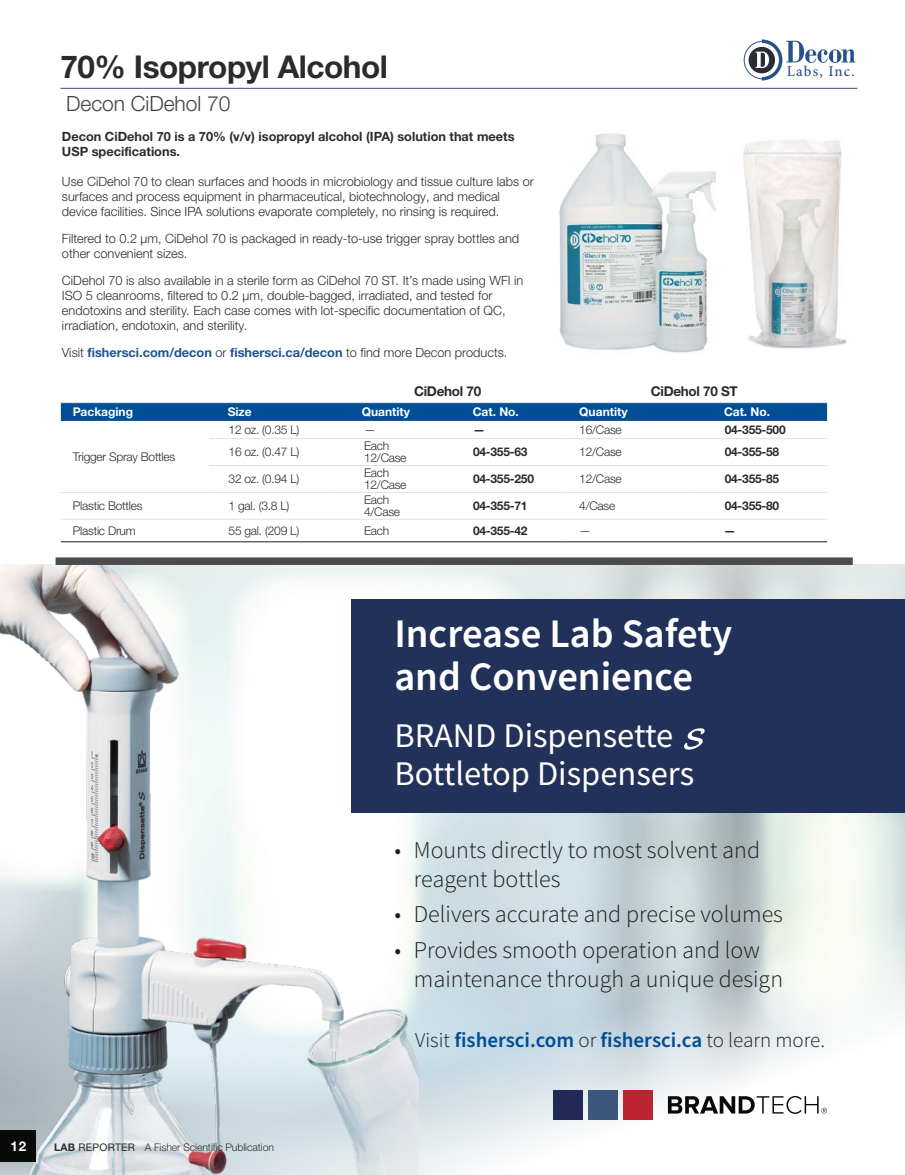
<style>
.page{position:relative;width:905px;height:1175px;background:#fff}
.page>*{position:absolute;margin:0;border:0;box-sizing:border-box;transform-origin:0 0}
.t1{font:600 40.5px "Source Sans Pro";color:#fff}
.t2{font:34.5px "Source Sans Pro";color:#fff}
.Coupon_Header_P{font:700 31.5px "Helvetica Neue LTW1 G";letter-spacing:-.015em;color:#2b2b2a}
.t3{font:300 24px/28.8px "Source Sans Pro";color:#1c1c1a}
.bullets{font:600 21px "Source Sans Pro";color:#004e93}
.Coupon_SubHead_P{font:300 21px "Helvetica Neue LTW1 G";letter-spacing:-.005em;color:#414141}
.t4{font:500 15px "Minion Pro";letter-spacing:.07em;color:#28518c}
.Tcatno-bold{font:700 13.5px "Helvetica Neue LTW1 G";letter-spacing:-.02em;color:#2b2b2a}
.t5{font:700 13.5px "Helvetica Neue LTW1 G";color:#fff}
.Copy_Intro_P{font:300 12.75px/15px "Helvetica Neue LTW1 G";color:#2b2b2a}
.Copy_Intro_P-2{font:700 12.75px/15px "Helvetica Neue LTW1 G";color:#2b2b2a}
.Copy_Intro_P-3{font:700 12.75px "Helvetica Neue LTW1 G";color:#1a5397}
.Tdata{font:300 12px/12px "Helvetica Neue LTW1 G";letter-spacing:-.02em;color:#2b2b2a}
.Tcatno-bold-2{font:700 12px "Helvetica Neue LTW1 G";letter-spacing:-.02em;color:#2b2b2a}
.Theader{font:700 12px "Helvetica Neue LTW1 G";color:#fff}
.t6{font:300 10.5px "Helvetica Neue LTW1 G";letter-spacing:-.005em;color:#2b2b2a}
.s1{font-weight:300;color:#2b2b2a}
.s2{font-weight:700}
.s3{font-weight:400}
.s4{font-weight:300;color:#1c1c1a}
</style>
<div class="page">
<img style="left:418px;top:565px;width:486px;height:609px">
<img style="left:0;top:565px;width:418px;height:609px">
<div style="left:351px;top:599px;width:553px;height:213px;background:#223159"></div>
<svg style="left:668px;top:1095px;width:159px;height:18px"></svg>
<div style="left:623px;top:1090px;width:30px;height:29px;background:#bc2432"></div>
<div style="left:588px;top:1090px;width:29px;height:29px;background:#3b577b"></div>
<div style="left:553px;top:1090px;width:29px;height:29px;background:#212a57"></div>
<svg style="left:684px;top:728px;width:20px;height:21px"></svg>
<div style="left:56px;top:557px;width:796px;height:8px;background:#4a4b4b"></div>
<svg style="left:61px;top:403px;width:766px;height:18px;background:#024f94"></svg>
<hr style="left:334px;top:438px;width:115px;height:1px;background:#e1e1e2">
<hr style="left:449px;top:438px;width:118px;height:1px;background:#e1e1e2">
<hr style="left:567px;top:438px;width:123px;height:1px;background:#e1e1e2">
<hr style="left:690px;top:438px;width:137px;height:1px;background:#e1e1e2">
<hr style="left:334px;top:465px;width:115px;height:1px;background:#e1e1e2">
<hr style="left:449px;top:465px;width:118px;height:1px;background:#e1e1e2">
<hr style="left:567px;top:465px;width:123px;height:1px;background:#e1e1e2">
<hr style="left:690px;top:465px;width:137px;height:1px;background:#e1e1e2">
<hr style="left:334px;top:492px;width:115px;height:1px;background:#e1e1e2">
<hr style="left:449px;top:492px;width:118px;height:1px;background:#e1e1e2">
<hr style="left:567px;top:492px;width:123px;height:1px;background:#e1e1e2">
<hr style="left:690px;top:492px;width:137px;height:1px;background:#e1e1e2">
<hr style="left:61px;top:402px;width:148px;height:1px;background:#e1e1e2">
<hr style="left:209px;top:402px;width:125px;height:1px;background:#e1e1e2">
<hr style="left:209px;top:438px;width:125px;height:1px;background:#e1e1e2">
<hr style="left:209px;top:465px;width:125px;height:1px;background:#e1e1e2">
<hr style="left:209px;top:492px;width:125px;height:1px;background:#e1e1e2">
<hr style="left:61px;top:541px;width:148px;height:1px;background:#1c1c1a">
<hr style="left:209px;top:541px;width:125px;height:1px;background:#1c1c1a">
<hr style="left:334px;top:541px;width:115px;height:1px;background:#1c1c1a">
<hr style="left:449px;top:541px;width:118px;height:1px;background:#1c1c1a">
<hr style="left:567px;top:541px;width:123px;height:1px;background:#1c1c1a">
<hr style="left:690px;top:541px;width:137px;height:1px;background:#1c1c1a">
<hr style="left:61px;top:519px;width:148px;height:1px;background:#e1e1e2">
<hr style="left:209px;top:519px;width:125px;height:1px;background:#e1e1e2">
<hr style="left:334px;top:519px;width:115px;height:1px;background:#e1e1e2">
<hr style="left:449px;top:519px;width:118px;height:1px;background:#e1e1e2">
<hr style="left:567px;top:519px;width:123px;height:1px;background:#e1e1e2">
<hr style="left:690px;top:519px;width:137px;height:1px;background:#e1e1e2">
<hr style="left:334px;top:402px;width:115px;height:1px;background:#e1e1e2">
<hr style="left:449px;top:402px;width:118px;height:1px;background:#e1e1e2">
<hr style="left:567px;top:402px;width:123px;height:1px;background:#e1e1e2">
<hr style="left:690px;top:402px;width:137px;height:1px;background:#e1e1e2">
<hr style="left:61px;top:492px;width:148px;height:1px;background:#e1e1e2">
<hr style="left:60px;top:88px;width:797px;height:1px;background:#4d4373">
<svg style="left:744px;top:39px;width:111px;height:42px"></svg>
<img style="left:559px;top:133px;width:157px;height:220px">
<img style="left:743px;top:140px;width:104px;height:209px">
<div style="left:0;top:1130px;width:36px;height:32px;background:#080b08"></div>
<p class="Coupon_Header_P" style="left:60px;top:48px;width:329px">70% Isopropyl Alcohol</p>
<p class="Coupon_SubHead_P" style="left:66px;top:91px;width:166px">Decon CiDehol 70</p>
<p class="Copy_Intro_P-2" style="left:62px;top:129px;width:454px">Decon CiDehol 70 is a 70% (v/v) isopropyl alcohol (IPA) solution that meets<br>USP specifications.</p>
<p class="Copy_Intro_P" style="left:62px;top:174px;width:473px">Use CiDehol 70 to clean surfaces and hoods in microbiology and tissue culture labs or surfaces and process equipment in pharmaceutical, biotechnology, and medical device facilities. Since IPA solutions evaporate completely, no rinsing is required.</p>
<p class="Copy_Intro_P" style="left:62px;top:231px;width:459px">Filtered to 0.2 µm, CiDehol 70 is packaged in ready-to-use trigger spray bottles and other convenient sizes.</p>
<p class="Copy_Intro_P" style="left:62px;top:273px;width:463px">CiDehol 70 is also available in a sterile form as CiDehol 70 ST. It’s made using WFI in ISO 5 cleanrooms, filtered to 0.2 µm, double-bagged, irradiated, and tested for endotoxins and sterility. Each case comes with lot-specific documentation of QC, irradiation, endotoxin, and sterility.</p>
<p class="Copy_Intro_P-3" style="left:62px;top:345px;width:447px"><span class="s1">Visit</span> fishersci.com/decon <span class="s1">or</span> fishersci.ca/decon <span class="s1">to find more Decon products.</span></p>
<p class="Tcatno-bold" style="left:414px;top:383px;width:69px">CiDehol 70</p>
<p class="Tcatno-bold" style="left:650px;top:383px;width:88px">CiDehol 70 ST</p>
<p class="t4" style="left:786px;top:61px;width:69px">Labs, Inc.</p>
<p class="Theader" style="left:73px;top:404px;width:62px">Packaging</p>
<p class="Theader" style="left:228px;top:404px;width:25px">Size</p>
<p class="Theader" style="left:362px;top:404px;width:50px">Quantity</p>
<p class="Theader" style="left:473px;top:404px;width:48px">Cat. No.</p>
<p class="Theader" style="left:579px;top:404px;width:50px">Quantity</p>
<p class="Theader" style="left:724px;top:404px;width:48px">Cat. No.</p>
<p class="Tdata" style="left:73px;top:450px;width:104px">Trigger Spray Bottles</p>
<p class="Tdata" style="left:228px;top:424px;width:72px">12 oz. (0.35 L)</p>
<p class="Tdata" style="left:364px;top:424px;width:13px">—</p>
<p class="Tcatno-bold-2" style="left:473px;top:422px;width:13px">—</p>
<p class="Tdata" style="left:579px;top:424px;width:44px">16/Case</p>
<p class="Tcatno-bold-2" style="left:724px;top:422px;width:62px">04-355-500</p>
<p class="Tdata" style="left:228px;top:446px;width:72px">16 oz. (0.47 L)</p>
<p class="Tdata" style="left:364px;top:440px;width:44px">Each<br>12/Case</p>
<p class="Tcatno-bold-2" style="left:473px;top:445px;width:56px">04-355-63</p>
<p class="Tdata" style="left:579px;top:446px;width:44px">12/Case</p>
<p class="Tcatno-bold-2" style="left:724px;top:445px;width:56px">04-355-58</p>
<p class="Tdata" style="left:228px;top:473px;width:72px">32 oz. (0.94 L)</p>
<p class="Tdata" style="left:364px;top:467px;width:44px">Each<br>12/Case</p>
<p class="Tcatno-bold-2" style="left:473px;top:471px;width:62px">04-355-250</p>
<p class="Tdata" style="left:579px;top:473px;width:44px">12/Case</p>
<p class="Tcatno-bold-2" style="left:724px;top:471px;width:56px">04-355-85</p>
<p class="Tdata" style="left:73px;top:500px;width:71px">Plastic Bottles</p>
<p class="Tdata" style="left:228px;top:500px;width:62px">1 gal. (3.8 L)</p>
<p class="Tdata" style="left:364px;top:494px;width:37px">Each<br>4/Case</p>
<p class="Tcatno-bold-2" style="left:473px;top:498px;width:56px">04-355-71</p>
<p class="Tdata" style="left:579px;top:500px;width:37px">4/Case</p>
<p class="Tcatno-bold-2" style="left:724px;top:498px;width:56px">04-355-80</p>
<p class="Tdata" style="left:73px;top:524px;width:64px">Plastic Drum</p>
<p class="Tdata" style="left:228px;top:524px;width:72px">55 gal. (209 L)</p>
<p class="Tdata" style="left:364px;top:524px;width:27px">Each</p>
<p class="Tcatno-bold-2" style="left:473px;top:523px;width:56px">04-355-42</p>
<p class="Tdata" style="left:579px;top:524px;width:13px">—</p>
<p class="Tcatno-bold-2" style="left:724px;top:523px;width:13px">—</p>
<p class="t1" style="left:394px;top:606px;width:339px">Increase Lab Safety</p>
<p class="t1" style="left:394px;top:650px;width:300px">and Convenience</p>
<p class="t2" style="left:394px;top:714px;width:280px">BRAND Dispensette</p>
<p class="t2" style="left:394px;top:751px;width:301px">Bottletop Dispensers</p>
<p class="t3" style="left:414px;top:835px;width:348px;text-indent:-20px">• Mounts directly to most solvent and reagent bottles</p>
<p class="t3" style="left:394px;top:900px;width:390px">• Delivers accurate and precise volumes</p>
<p class="t3" style="left:414px;top:935px;width:370px;text-indent:-20px">• Provides smooth operation and low maintenance through a unique design</p>
<p class="t5" style="left:11px;top:1137px;width:17px">12</p>
<p class="t6" style="left:54px;top:1140px;width:221px"><span class="s2">LAB</span> <span class="s3">REPORTER</span> A Fisher Scientific Publication</p>
<p class="bullets" style="left:415px;top:1026px;width:411px"><span class="s4">Visit</span> fishersci.com <span class="s4">or</span> fishersci.ca <span class="s4">to learn more.</span></p>
</div>
